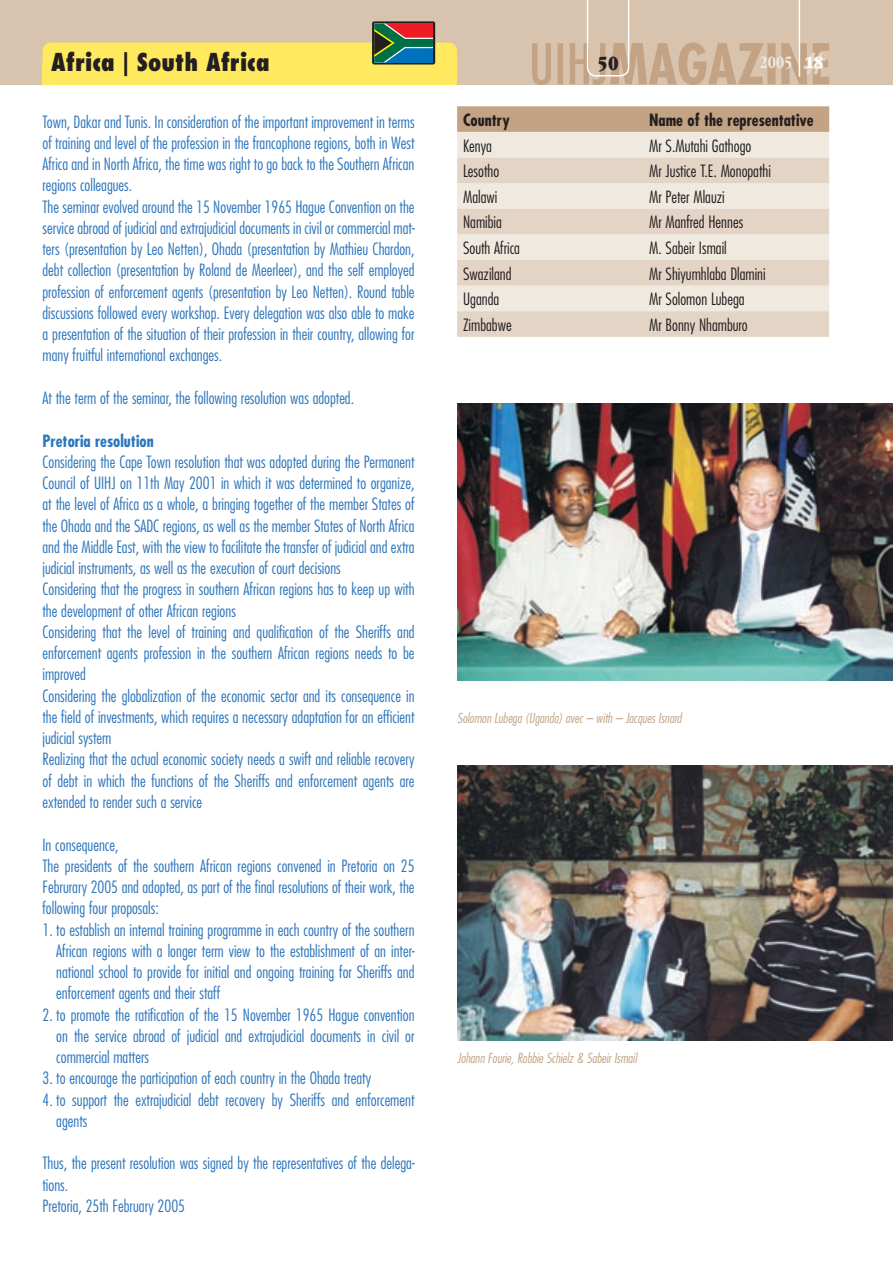
<style>
.page{position:relative;width:893px;height:1263px;background:#fff}
.page>*{position:absolute;margin:0;border:0;box-sizing:border-box;transform-origin:0 0}
.t1{font:800 condensed 24px "Futura Std";color:#231f20}
.t2{font:21px "ITC Garamond Std Ult Cond";color:#231f20}
.t3{font:700 condensed 18px "ITC Garamond Std";color:#f0e9df}
._04-texte_anglais{font:300 condensed 16.5px/21.3px "Futura Std";color:#2e76bc;text-align:justify}
.t4{font:300 condensed 16.5px "Futura Std";color:#231f20}
.t5{font:700 condensed 16.5px "Futura Std";color:#231f20}
._03-texte_titre_anglais{font:700 condensed 16.5px "Futura Std";color:#2e76bc}
._07-légende{font:italic 300 condensed 13.5px "Futura Std";color:#c3a384}
.s1{font-family:"ITC Garamond Std Ult Cond";font-weight:400;font-stretch:normal;color:#fff}
</style>
<div class="page">
<div style="left:0;top:0;width:893px;height:85px;background:#d8c3ae"></div>
<svg style="left:532px;top:0;width:297px;height:85px"></svg>
<svg style="left:372px;top:21px;width:63px;height:44px"></svg>
<svg style="left:43px;top:24px;width:414px;height:61px"></svg>
<svg style="left:457px;top:106px;width:372px;height:26px;background:#c3a486"></svg>
<div style="left:457px;top:132px;width:372px;height:26px;background:#f0e9df"></div>
<svg style="left:457px;top:158px;width:372px;height:179px;background:#e8ddd0"></svg>
<img style="left:457px;top:404px;width:436px;height:276px">
<img style="left:457px;top:765px;width:436px;height:275px">
<p class="t1" style="left:51px;top:47px;width:220px">Africa | South Africa</p>
<p class="t2" style="left:598px;top:51px;width:22px">50</p>
<p class="t3" style="left:759px;top:52px;width:65px">2005 <span class="s1">18</span></p>
<p class="_04-texte_anglais" style="left:43px;top:111px;width:374px">Town, Dakar and Tunis. In consideration of the important improvement in terms of training and level of the profession in the francophone regions, both in West Africa and in North Africa, the time was right to go back to the Southern African regions colleagues.</p>
<p class="_04-texte_anglais" style="left:43px;top:196px;width:374px">The seminar evolved around the 15 November 1965 Hague Convention on the service abroad of judicial and extrajudicial documents in civil or commercial mat&shy;ters (presentation by Leo Netten), Ohada (presentation by Mathieu Chardon, debt collection (presentation by Roland de Meerleer), and the self employed profession of enforcement agents (presentation by Leo Netten). Round table discussions followed every workshop. Every delegation was also able to make a presentation of the situation of their profession in their country, allowing for many fruitful international exchanges.</p>
<p class="_04-texte_anglais" style="left:43px;top:387px;width:313px">At the term of the seminar, the following resolution was adopted.</p>
<p class="_03-texte_titre_anglais" style="left:43px;top:430px;width:113px">Pretoria resolution</p>
<p class="_04-texte_anglais" style="left:43px;top:451px;width:374px">Considering the Cape Town resolution that was adopted during the Permanent Council of UIHJ on 11th May 2001 in which it was determined to organize, at the level of Africa as a whole, a bringing together of the member States of the Ohada and the SADC regions, as well as the member States of North Africa and the Middle East, with the view to facilitate the transfer of judicial and extra judicial instruments, as well as the execution of court decisions</p>
<p class="_04-texte_anglais" style="left:43px;top:579px;width:374px">Considering that the progress in southern African regions has to keep up with the development of other African regions</p>
<p class="_04-texte_anglais" style="left:43px;top:621px;width:374px">Considering that the level of training and qualification of the Sheriffs and enforcement agents profession in the southern African regions needs to be improved</p>
<p class="_04-texte_anglais" style="left:43px;top:685px;width:374px">Considering the globalization of the economic sector and its consequence in the field of investments, which requires a necessary adaptation for an efficient judicial system</p>
<p class="_04-texte_anglais" style="left:43px;top:749px;width:373px">Realizing that the actual economic society needs a swift and reliable recovery of debt in which the functions of the Sheriffs and enforcement agents are extended to render such a service</p>
<p class="_04-texte_anglais" style="left:43px;top:834px;width:78px">In consequence,</p>
<p class="_04-texte_anglais" style="left:43px;top:855px;width:374px">The presidents of the southern African regions convened in Pretoria on 25<br>Februrary 2005 and adopted, as part of the final resolutions of their work, the following four proposals:</p>
<p class="_04-texte_anglais" style="left:56px;top:919px;width:360px;text-indent:-14px">1. to establish an internal training programme in each country of the southern African regions with a longer term view to the establishment of an inter&shy;national school to provide for initial and ongoing training for Sheriffs and enforcement agents and their staff</p>
<p class="_04-texte_anglais" style="left:56px;top:1004px;width:360px;text-indent:-14px">2. to promote the ratification of the 15 November 1965 Hague convention on the service abroad of judicial and extrajudicial documents in civil or commercial matters</p>
<p class="_04-texte_anglais" style="left:43px;top:1067px;width:330px">3. to encourage the participation of each country in the Ohada treaty</p>
<p class="_04-texte_anglais" style="left:56px;top:1089px;width:360px;text-indent:-14px">4. to support the extrajudicial debt recovery by Sheriffs and enforcement agents</p>
<p class="_04-texte_anglais" style="left:43px;top:1153px;width:374px">Thus, the present resolution was signed by the representatives of the delega&shy;tions.</p>
<p class="_04-texte_anglais" style="left:43px;top:1195px;width:144px">Pretoria, 25th February 2005</p>
<p class="t5" style="left:463px;top:110px;width:48px">Country</p>
<p class="t5" style="left:649px;top:110px;width:166px">Name of the representative</p>
<p class="t4" style="left:463px;top:136px;width:30px">Kenya</p>
<p class="t4" style="left:649px;top:136px;width:104px">Mr S.Mutahi Gathogo</p>
<p class="t4" style="left:463px;top:161px;width:38px">Lesotho</p>
<p class="t4" style="left:649px;top:161px;width:123px">Mr Justice T.E. Monopathi</p>
<p class="t4" style="left:463px;top:187px;width:36px">Malawi</p>
<p class="t4" style="left:649px;top:187px;width:77px">Mr Peter Mlauzi</p>
<p class="t4" style="left:463px;top:213px;width:40px">Namibia</p>
<p class="t4" style="left:649px;top:213px;width:96px">Mr Manfred Hennes</p>
<p class="t4" style="left:463px;top:238px;width:58px">South Africa</p>
<p class="t4" style="left:649px;top:238px;width:79px">M. Sabeir Ismail</p>
<p class="t4" style="left:463px;top:264px;width:50px">Swaziland</p>
<p class="t4" style="left:649px;top:264px;width:118px">Mr Shiyumhlaba Dlamini</p>
<p class="t4" style="left:463px;top:289px;width:38px">Uganda</p>
<p class="t4" style="left:649px;top:289px;width:97px">Mr Solomon Lubega</p>
<p class="t4" style="left:463px;top:315px;width:50px">Zimbabwe</p>
<p class="t4" style="left:649px;top:315px;width:100px">Mr Bonny Nhamburo</p>
<p class="_07-légende" style="left:457px;top:710px;width:226px">Solomon Lubega (Uganda) avec – with – Jacques Isnard</p>
<p class="_07-légende" style="left:457px;top:1050px;width:181px">Johann Fourie, Robbie Schielz &amp; Sabeir Ismail</p>
</div>
